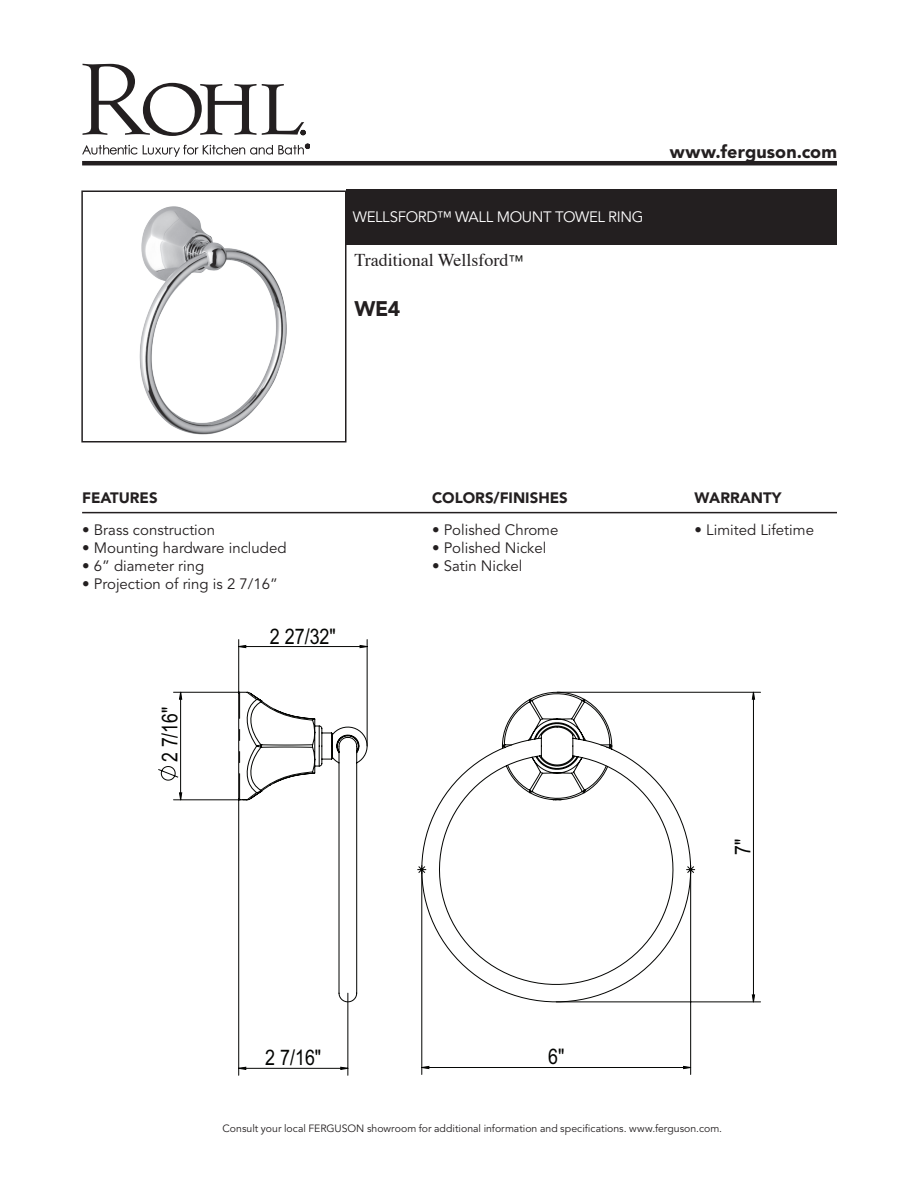
<style>
.page{position:relative;width:918px;height:1188px;background:#fff}
.page>*{position:absolute;margin:0;border:0;box-sizing:border-box;transform-origin:0 0}
.t1{font:21.9px "Arial Narrow";color:#040503}
.t2{font:21.45px "Arial Narrow";color:#040503}
.Product_Info_Nest{font:900 21px "Avenir";color:#231f20}
.t3{font:18px "Times";color:#231f20}
.t4{font:900 18px "Avenir";letter-spacing:.005em;color:#231f20}
.bullets{font:15px "Avenir";color:#231f20}
.t5{font:900 15px "Avenir";color:#231f20}
.Product_Title_Bar{font:15px "Avenir";letter-spacing:-.02em;color:#fff}
.t6{font:10.5px "Avenir";color:#231f20}
.s1{font-family:"Avenir";font-size:15px;color:#040503}
</style>
<div class="page">
<svg style="left:82px;top:64px;width:223px;height:72px"></svg>
<svg style="left:82px;top:144px;width:228px;height:13px"></svg>
<hr style="left:82px;top:161px;width:755px;height:4px;background:#231f20">
<div style="left:346px;top:189px;width:491px;height:55px;background:#231f20"></div>
<img style="left:139px;top:206px;width:148px;height:229px">
<div style="left:81px;top:190px;width:265px;height:252px;border:2px solid #231f20"></div>
<hr style="left:82px;top:512px;width:755px;height:1px;background:#231f20">
<hr style="left:238px;top:640px;width:1px;height:53px;background:#040503">
<hr style="left:367px;top:640px;width:1px;height:106px;background:#040503">
<hr style="left:238px;top:799px;width:1px;height:276px;background:#040503">
<hr style="left:347px;top:993px;width:1px;height:82px;background:#040503">
<hr style="left:556px;top:1001px;width:205px;height:1px;background:#040503">
<hr style="left:557px;top:692px;width:204px;height:1px;background:#040503">
<hr style="left:174px;top:692px;width:66px;height:1px;background:#040503">
<hr style="left:174px;top:799px;width:66px;height:1px;background:#040503">
<hr style="left:421px;top:870px;width:1px;height:204px;background:#040503">
<hr style="left:690px;top:870px;width:1px;height:204px;background:#040503">
<svg style="left:239px;top:645px;width:128px;height:424px"></svg>
<svg style="left:752px;top:692px;width:3px;height:310px"></svg>
<svg style="left:158px;top:692px;width:24px;height:108px"></svg>
<svg style="left:422px;top:1066px;width:269px;height:3px"></svg>
<svg style="left:421px;top:692px;width:270px;height:311px"></svg>
<svg style="left:502px;top:693px;width:111px;height:106px"></svg>
<svg style="left:238px;top:691px;width:130px;height:312px"></svg>
<p class="Product_Title_Bar" style="left:353px;top:208px;width:292px">WELLSFORD™ WALL MOUNT TOWEL RING</p>
<p class="t3" style="left:354px;top:243px;width:171px">Traditional Wellsford<span class="s1">™</span></p>
<p class="Product_Info_Nest" style="left:354px;top:296px;width:48px">WE4</p>
<p class="t4" style="left:670px;top:141px;width:169px">www.ferguson.com</p>
<p class="t5" style="left:82px;top:489px;width:77px">FEATURES</p>
<p class="bullets" style="left:82px;top:521px;width:135px">• Brass construction</p>
<p class="bullets" style="left:82px;top:539px;width:206px">• Mounting hardware included</p>
<p class="bullets" style="left:82px;top:557px;width:124px">• 6” diameter ring</p>
<p class="bullets" style="left:82px;top:575px;width:197px">• Projection of ring is 2 7/16”</p>
<p class="t1" style="left:154px;top:762px;width:57px;rotate:-90deg">2 7/16"</p>
<p class="t2" style="left:270px;top:620px;width:68px">2 27/32"</p>
<p class="t5" style="left:432px;top:489px;width:137px">COLORS/FINISHES</p>
<p class="bullets" style="left:432px;top:521px;width:128px">• Polished Chrome</p>
<p class="bullets" style="left:432px;top:539px;width:116px">• Polished Nickel</p>
<p class="bullets" style="left:432px;top:557px;width:92px">• Satin Nickel</p>
<p class="t5" style="left:695px;top:489px;width:88px">WARRANTY</p>
<p class="bullets" style="left:695px;top:521px;width:121px">• Limited Lifetime</p>
<p class="t1" style="left:727px;top:855px;width:18px;rotate:-90deg">7"</p>
<p class="t2" style="left:265px;top:1042px;width:58px">2 7/16"</p>
<p class="t2" style="left:548px;top:1041px;width:18px">6"</p>
<p class="t6" style="left:223px;top:1123px;width:501px">Consult your local FERGUSON showroom for additional information and specifications. www.ferguson.com.</p>
</div>
